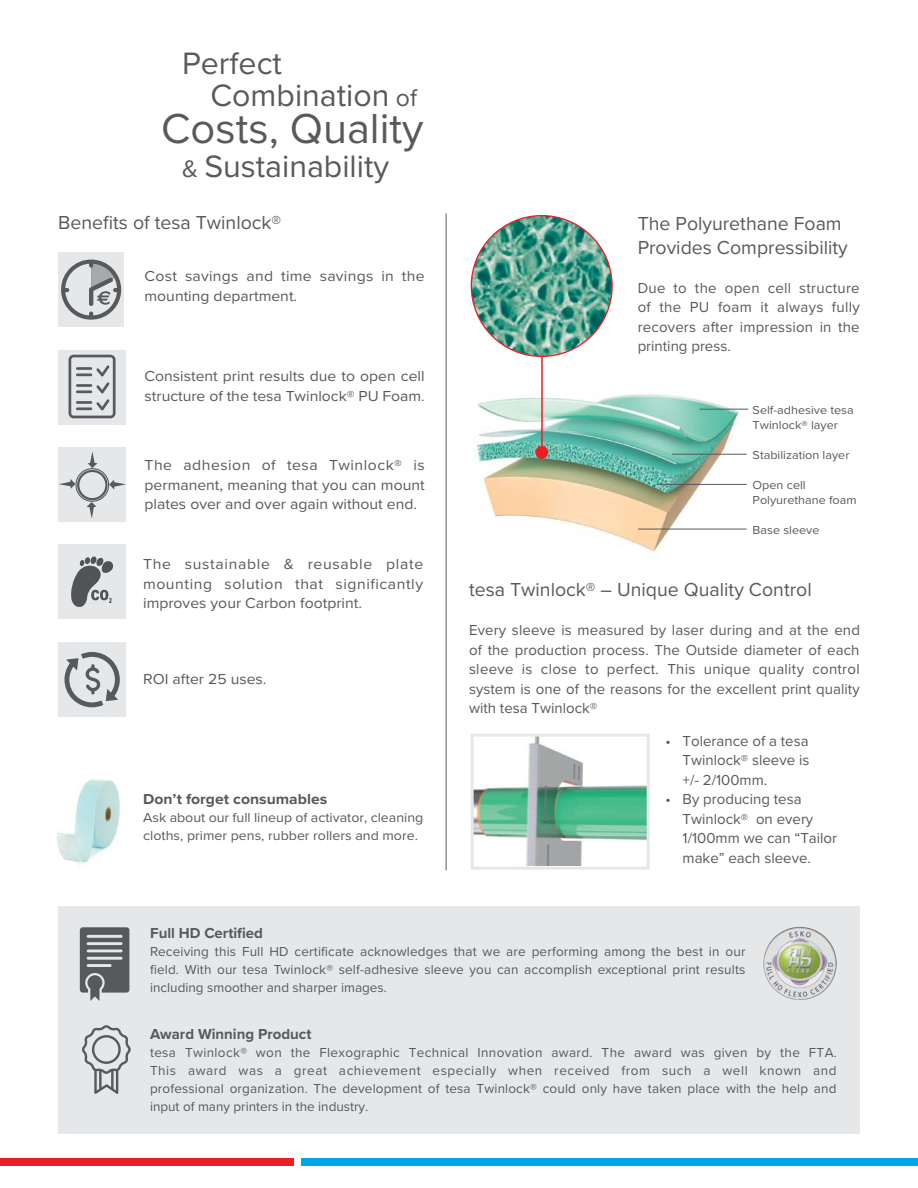
<style>
.page{position:relative;width:918px;height:1188px;background:#fff}
.page>*{position:absolute;margin:0;border:0;box-sizing:border-box;transform-origin:0 0}
.t1{font:43.5px "Proxima Nova";color:#58595b}
.t2{font:32.1px/32px "Proxima Nova";color:#58595b}
.t3{font:19.5px/24px "Proxima Nova";color:#58595b}
.t4{font:15px/19.5px "Proxima Nova";color:#58595b;text-align:justify}
.t5{font:15px/19.5px "Proxima Nova";color:#58595b;scale:1.05 1}
.t6{font:700 15px "Proxima Nova";color:#58595b}
.t7{font:700 15px "Proxima Nova";color:#58595b;scale:1.05 1}
.t8{font:13.5px/18px "Proxima Nova";color:#58595b;text-align:justify}
.t9{font:13.5px/18px "Proxima Nova";color:#58595b;scale:1.05 1}
.t10{font:12px/15px "Proxima Nova";color:#58595b;scale:1.05 1}
.s1{font-size:24.9px}
</style>
<div class="page">
<div style="left:58px;top:350px;width:68px;height:74px;background:#e6e7e8"></div>
<svg style="left:69px;top:355px;width:47px;height:63px"></svg>
<hr style="left:76px;top:407px;width:16px;height:3px;background:#56595e">
<hr style="left:76px;top:401px;width:16px;height:3px;background:#56595e">
<div style="left:58px;top:253px;width:66px;height:74px;background:#e6e7e8"></div>
<div style="left:58px;top:643px;width:68px;height:74px;background:#e6e7e8"></div>
<svg style="left:64px;top:652px;width:56px;height:55px"></svg>
<div style="left:58px;top:448px;width:68px;height:74px;background:#e6e7e8"></div>
<svg style="left:59px;top:451px;width:67px;height:68px"></svg>
<div style="left:58px;top:545px;width:68px;height:74px;background:#e6e7e8"></div>
<svg style="left:71px;top:556px;width:42px;height:51px"></svg>
<svg style="left:61px;top:260px;width:60px;height:60px"></svg>
<div style="left:58px;top:906px;width:802px;height:228px;background:#e6e7e8"></div>
<svg style="left:80px;top:927px;width:49px;height:74px"></svg>
<svg style="left:82px;top:1025px;width:49px;height:69px"></svg>
<img style="left:763px;top:927px;width:45px;height:73px">
<img style="left:471px;top:216px;width:141px;height:140px;border-radius:70px">
<img style="left:477px;top:394px;width:272px;height:160px">
<div style="left:535px;top:446px;width:13px;height:13px;background:#ed1d24;border-radius:50%"></div>
<img style="left:475px;top:738px;width:171px;height:128px">
<div style="left:471px;top:734px;width:179px;height:136px;border:3px solid #e6e7e8"></div>
<hr style="left:446px;top:213px;width:1px;height:657px;background:#58595b">
<hr style="left:700px;top:409px;width:48px;height:1px;background:#58595b">
<hr style="left:672px;top:454px;width:75px;height:1px;background:#58595b">
<hr style="left:657px;top:484px;width:90px;height:1px;background:#58595b">
<hr style="left:638px;top:529px;width:109px;height:1px;background:#58595b">
<hr style="left:541px;top:357px;width:2px;height:97px;background:#ed1d24">
<img style="left:57px;top:779px;width:63px;height:85px">
<div style="left:302px;top:1158px;width:616px;height:7px;background:#00a5e4"></div>
<div style="left:0;top:1158px;width:294px;height:7px;background:#ed1d24"></div>
<h2 class="t2" style="left:211px;top:46px;width:208px;text-indent:-29px">Perfect<br>Combination <span class="s1">of</span></h2>
<h1 class="t1" style="left:161px;top:96px;width:264px">Costs, Quality</h1>
<h2 class="t2" style="left:182px;top:149px;width:209px"><span class="s1">&amp;</span> Sustainability</h2>
<h3 class="t3" style="left:58px;top:210px;width:224px">Benefits of tesa Twinlock®</h3>
<p class="t5" style="left:145px;top:266px;width:268px">Cost savings and time savings in the mounting department.</p>
<p class="t5" style="left:145px;top:366px;width:268px">Consistent print results due to open cell structure of the tesa Twinlock® PU Foam.</p>
<p class="t5" style="left:145px;top:455px;width:268px;text-align:justify">The adhesion of tesa Twinlock® is permanent, meaning that you can mount plates over and over again without end.</p>
<p class="t5" style="left:143px;top:554px;width:268px;text-align:justify">The sustainable &amp; reusable plate mounting solution that significantly improves your Carbon footprint.</p>
<p class="t5" style="left:143px;top:669px;width:119px">ROI after 25 uses.</p>
<p class="t7" style="left:143px;top:788px;width:177px">Don’t forget consumables</p>
<p class="t9" style="left:143px;top:808px;width:268px">Ask about our full lineup of activator, cleaning cloths, primer pens, rubber rollers and more.</p>
<h3 class="t3" style="left:638px;top:211px;width:212px">The Polyurethane Foam<br>Provides Compressibility</h3>
<p class="t4" style="left:638px;top:277px;width:224px">Due to the open cell structure of the PU foam it always fully recovers after impression in the printing press.</p>
<p class="t10" style="left:753px;top:402px;width:98px">Self-adhesive tesa<br>Twinlock® layer</p>
<p class="t10" style="left:753px;top:447px;width:94px">Stabilization layer</p>
<p class="t10" style="left:753px;top:477px;width:101px">Open cell<br>Polyurethane foam</p>
<p class="t10" style="left:753px;top:522px;width:65px">Base sleeve</p>
<h3 class="t3" style="left:469px;top:577px;width:344px">tesa Twinlock® – Unique Quality Control</h3>
<p class="t4" style="left:469px;top:620px;width:392px">Every sleeve is measured by laser during and at the end of the production process. The Outside diameter of each sleeve is close to perfect. This unique quality control system is one of the reasons for the excellent print quality with tesa Twinlock®</p>
<p class="t4" style="left:683px;top:730px;width:128px;text-indent:-17px">• Tolerance of a tesa Twinlock® sleeve is +/- 2/100mm.</p>
<p class="t4" style="left:683px;top:789px;width:156px;text-align:left;text-indent:-17px">• By producing tesa<br>Twinlock® on every<br>1/100mm we can “Tailor make” each sleeve.</p>
<p class="t6" style="left:150px;top:922px;width:114px">Full HD Certified</p>
<p class="t8" style="left:150px;top:942px;width:597px">Receiving this Full HD certificate acknowledges that we are performing among the best in our field. With our tesa Twinlock® self-adhesive sleeve you can accomplish exceptional print results including smoother and sharper images.</p>
<p class="t6" style="left:150px;top:1023px;width:163px">Award Winning Product</p>
<p class="t8" style="left:150px;top:1043px;width:689px">tesa Twinlock® won the Flexographic Technical Innovation award. The award was given by the FTA.<br>This award was a great achievement especially when received from such a well known and professional organization. The development of tesa Twinlock® could only have taken place with the help and input of many printers in the industry.</p>
</div>
